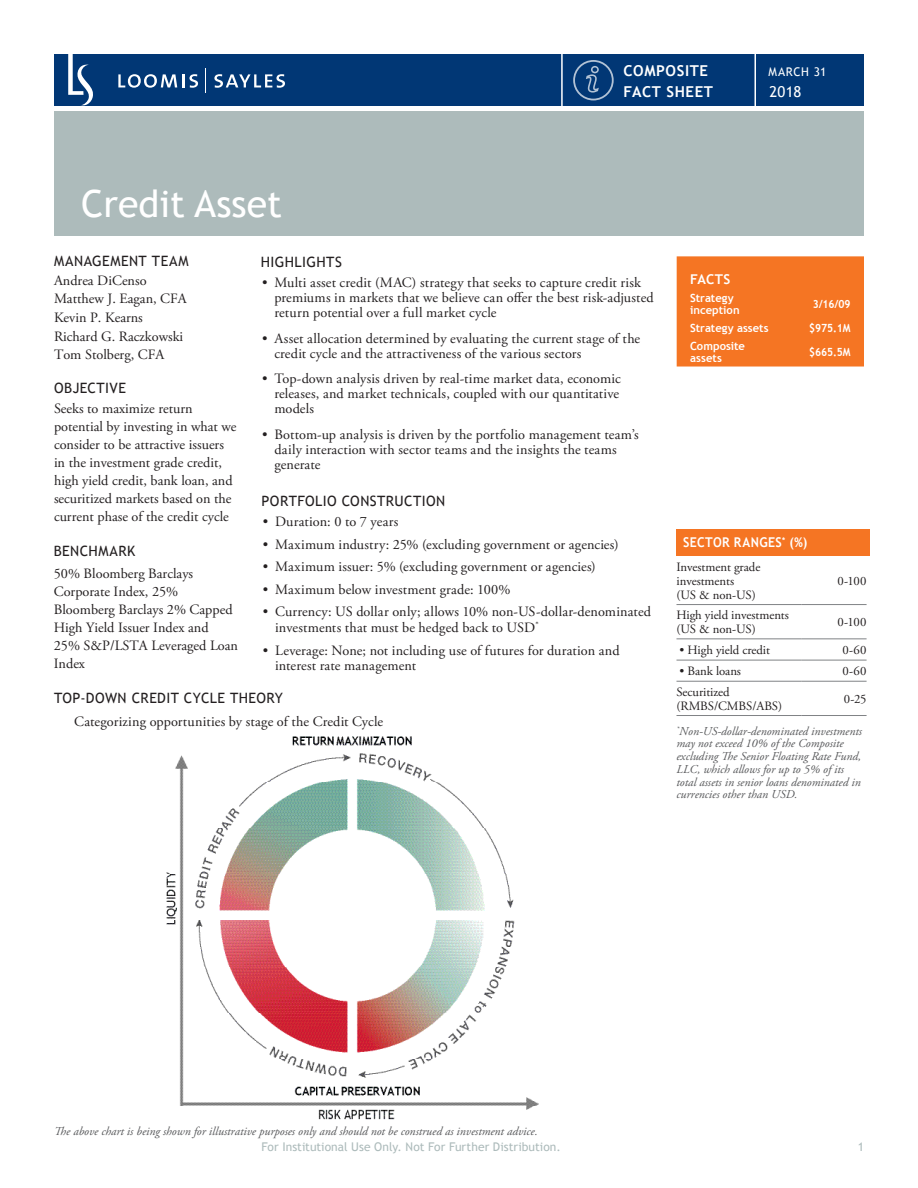
<style>
.page{position:relative;width:918px;height:1188px;background:#fff}
.page>*{position:absolute;margin:0;border:0;box-sizing:border-box;transform-origin:0 0}
.t1{font:37.5px "Trebuchet MS";color:#fff}
.t2{font:700 15px/21px "Trebuchet MS";letter-spacing:.04em;color:#fff}
.t3{font:15px "Trebuchet MS";color:#fff}
.Copy{font:14.25px/18px "Adobe Garamond Pro";color:#231f20}
.Headers{font:14.25px "Trebuchet MS";letter-spacing:.03em;color:#231f20}
.Bullets{font:14.25px "Adobe Garamond Pro";letter-spacing:.01em;color:#231f20}
.t4{font:700 13.5px "Trebuchet MS";letter-spacing:.03em;color:#fff;scale:.92 1}
.t5{font:700 13.5px "Trebuchet MS";letter-spacing:.03em;color:#fff}
.Labels_-_Left_Column{font:12.75px/14.2px "Adobe Garamond Pro";letter-spacing:-.005em;color:#231f20}
.Numbers{font:12.75px "Adobe Garamond Pro";letter-spacing:.015em;color:#231f20}
.Disclosure{font:italic 12px/12.8px "Adobe Garamond Pro";color:#57585a}
.Legal_Copy_Disclusur{font:italic 12px "Adobe Garamond Pro";color:#57585a}
.t6{font:12px "Trebuchet MS";color:#adbbbb}
.t7{font:12px "Trebuchet MS";letter-spacing:.04em;color:#fff}
.Copy_-_Left_column{font:700 11.25px/12px "Trebuchet MS";color:#fff}
.Values{font:700 11.25px "Trebuchet MS";letter-spacing:-.01em;color:#fff;scale:.92 1}
</style>
<div class="page">
<div style="left:54px;top:54px;width:810px;height:51px;background:#013775"></div>
<svg style="left:205px;top:68px;width:1px;height:25px"></svg>
<svg style="left:68px;top:54px;width:25px;height:51px"></svg>
<svg style="left:118px;top:74px;width:80px;height:14px"></svg>
<svg style="left:214px;top:74px;width:71px;height:14px"></svg>
<div style="left:54px;top:111px;width:810px;height:125px;background:#adbbbb"></div>
<hr style="left:754px;top:44px;width:2px;height:63px;background:#fff">
<hr style="left:561px;top:52px;width:2px;height:56px;background:#fff">
<svg style="left:573px;top:60px;width:41px;height:40px"></svg>
<div style="left:677px;top:256px;width:187px;height:111px;background:#f57523"></div>
<hr style="left:676px;top:604px;width:126px;height:1px;background:#808285">
<hr style="left:802px;top:604px;width:65px;height:1px;background:#808285">
<hr style="left:676px;top:638px;width:126px;height:1px;background:#808285">
<hr style="left:802px;top:638px;width:65px;height:1px;background:#808285">
<hr style="left:676px;top:660px;width:126px;height:1px;background:#808285">
<hr style="left:802px;top:660px;width:65px;height:1px;background:#808285">
<hr style="left:676px;top:681px;width:126px;height:1px;background:#808285">
<hr style="left:802px;top:681px;width:65px;height:1px;background:#808285">
<hr style="left:676px;top:715px;width:126px;height:1px;background:#808285">
<hr style="left:802px;top:715px;width:65px;height:1px;background:#808285">
<div style="left:676px;top:529px;width:194px;height:26px;background:#f57523"></div>
<img style="left:166px;top:736px;width:372px;height:384px">
<h1 class="t1" style="left:81px;top:180px;width:202px">Credit Asset</h1>
<p class="Headers" style="left:54px;top:252px;width:136px">MANAGEMENT TEAM</p>
<p class="Headers" style="left:261px;top:253px;width:83px">HIGHLIGHTS</p>
<p class="t2" style="left:624px;top:60px;width:91px">COMPOSITE<br>FACT SHEET</p>
<p class="t7" style="left:769px;top:64px;width:59px">MARCH 31</p>
<p class="t3" style="left:769px;top:82px;width:34px">2018</p>
<p class="Copy" style="left:54px;top:272px;width:94px">Andrea DiCenso</p>
<p class="Copy" style="left:54px;top:290px;width:134px">Matthew J. Eagan, CFA</p>
<p class="Copy" style="left:54px;top:328px;width:131px">Richard G. Raczkowski</p>
<p class="Copy" style="left:54px;top:309px;width:90px">Kevin P. Kearns</p>
<p class="Copy" style="left:54px;top:346px;width:112px">Tom Stolberg, CFA</p>
<p class="Headers" style="left:54px;top:379px;width:74px">OBJECTIVE</p>
<p class="Copy" style="left:54px;top:400px;width:184px">Seeks to maximize return potential by investing in what we consider to be attractive issuers in the investment grade credit, high yield credit, bank loan, and securitized markets based on the current phase of the credit cycle</p>
<p class="Headers" style="left:54px;top:542px;width:83px">BENCHMARK</p>
<p class="Copy" style="left:54px;top:565px;width:186px">50% Bloomberg Barclays<br>Corporate Index, 25%<br>Bloomberg Barclays 2% Capped<br>High Yield Issuer Index and<br>25% S&amp;P/LSTA Leveraged Loan<br>Index</p>
<p class="Copy" style="left:274px;top:275px;width:381px;line-height:15px;text-indent:-12px">• Multi asset credit (MAC) strategy that seeks to capture credit risk premiums in markets that we believe can offer the best risk-adjusted return potential over a full market cycle</p>
<p class="Copy" style="left:274px;top:331px;width:367px;line-height:15px;text-indent:-12px">• Asset allocation determined by evaluating the current stage of the credit cycle and the attractiveness of the various sectors</p>
<p class="Copy" style="left:274px;top:372px;width:348px;line-height:15px;text-indent:-12px">• Top-down analysis driven by real-time market data, economic releases, and market technicals, coupled with our quantitative models</p>
<p class="Copy" style="left:274px;top:428px;width:366px;line-height:15px;text-indent:-12px">• Bottom-up analysis is driven by the portfolio management team’s daily interaction with sector teams and the insights the teams generate</p>
<p class="Headers" style="left:262px;top:492px;width:185px">PORTFOLIO CONSTRUCTION</p>
<p class="Copy" style="left:263px;top:513px;width:137px">• Duration: 0 to 7 years</p>
<p class="Copy" style="left:263px;top:536px;width:357px">• Maximum industry: 25% (excluding government or agencies)</p>
<p class="Copy" style="left:263px;top:558px;width:335px">• Maximum issuer: 5% (excluding government or agencies)</p>
<p class="Copy" style="left:263px;top:581px;width:249px">• Maximum below investment grade: 100%</p>
<p class="Copy" style="left:275px;top:605px;width:378px;line-height:15.8px;text-indent:-12px">• Currency: US dollar only; allows 10% non-US-dollar-denominated investments that must be hedged back to USD<sup>*</sup></p>
<p class="Copy" style="left:275px;top:643px;width:346px;line-height:15.8px;text-indent:-12px">• Leverage: None; not including use of futures for duration and interest rate management</p>
<p class="Headers" style="left:54px;top:689px;width:230px">TOP-DOWN CREDIT CYCLE THEORY</p>
<p class="Bullets" style="left:74px;top:713px;width:310px">Categorizing opportunities by stage of the Credit Cycle</p>
<p class="t5" style="left:690px;top:270px;width:42px">FACTS</p>
<p class="Copy_-_Left_column" style="left:690px;top:292px;width:51px">Strategy inception</p>
<p class="Values" style="left:813px;top:297px;width:43px">3/16/09</p>
<p class="Copy_-_Left_column" style="left:690px;top:322px;width:80px">Strategy assets</p>
<p class="Values" style="left:809px;top:321px;width:46px">$975.1M</p>
<p class="Copy_-_Left_column" style="left:690px;top:340px;width:56px">Composite assets</p>
<p class="Values" style="left:809px;top:345px;width:46px">$665.5M</p>
<p class="t4" style="left:683px;top:534px;width:136px">SECTOR RANGES<sup>*</sup> (%)</p>
<p class="Labels_-_Left_Column" style="left:676px;top:560px;width:85px">Investment grade investments<br>(US &amp; non-US)</p>
<p class="Labels_-_Left_Column" style="left:676px;top:608px;width:114px">High yield investments</p>
<p class="Labels_-_Left_Column" style="left:676px;top:623px;width:81px">(US &amp; non-US)</p>
<p class="Numbers" style="left:837px;top:573px;width:31px">0-100</p>
<p class="Numbers" style="left:837px;top:615px;width:31px">0-100</p>
<p class="Labels_-_Left_Column" style="left:680px;top:643px;width:92px">• High yield credit</p>
<p class="Numbers" style="left:842px;top:642px;width:26px">0-60</p>
<p class="Labels_-_Left_Column" style="left:680px;top:665px;width:63px">• Bank loans</p>
<p class="Numbers" style="left:842px;top:664px;width:26px">0-60</p>
<p class="Labels_-_Left_Column" style="left:676px;top:685px;width:107px">Securitized (RMBS/CMBS/ABS)</p>
<p class="Numbers" style="left:844px;top:691px;width:24px">0-25</p>
<p class="Disclosure" style="left:676px;top:725px;width:187px"><sup>*</sup>Non-US-dollar-denominated investments may not exceed 10% of the Composite excluding The Senior Floating Rate Fund, LLC, which allows for up to 5% of its total assets in senior loans denominated in currencies other than USD.</p>
<p class="Legal_Copy_Disclusur" style="left:54px;top:1124px;width:485px">The above chart is being shown for illustrative purposes only and should not be construed as investment advice.</p>
<p class="t6" style="left:262px;top:1140px;width:301px">For Institutional Use Only. Not For Further Distribution.</p>
<p class="t6" style="left:858px;top:1140px;width:8px">1</p>
</div>
